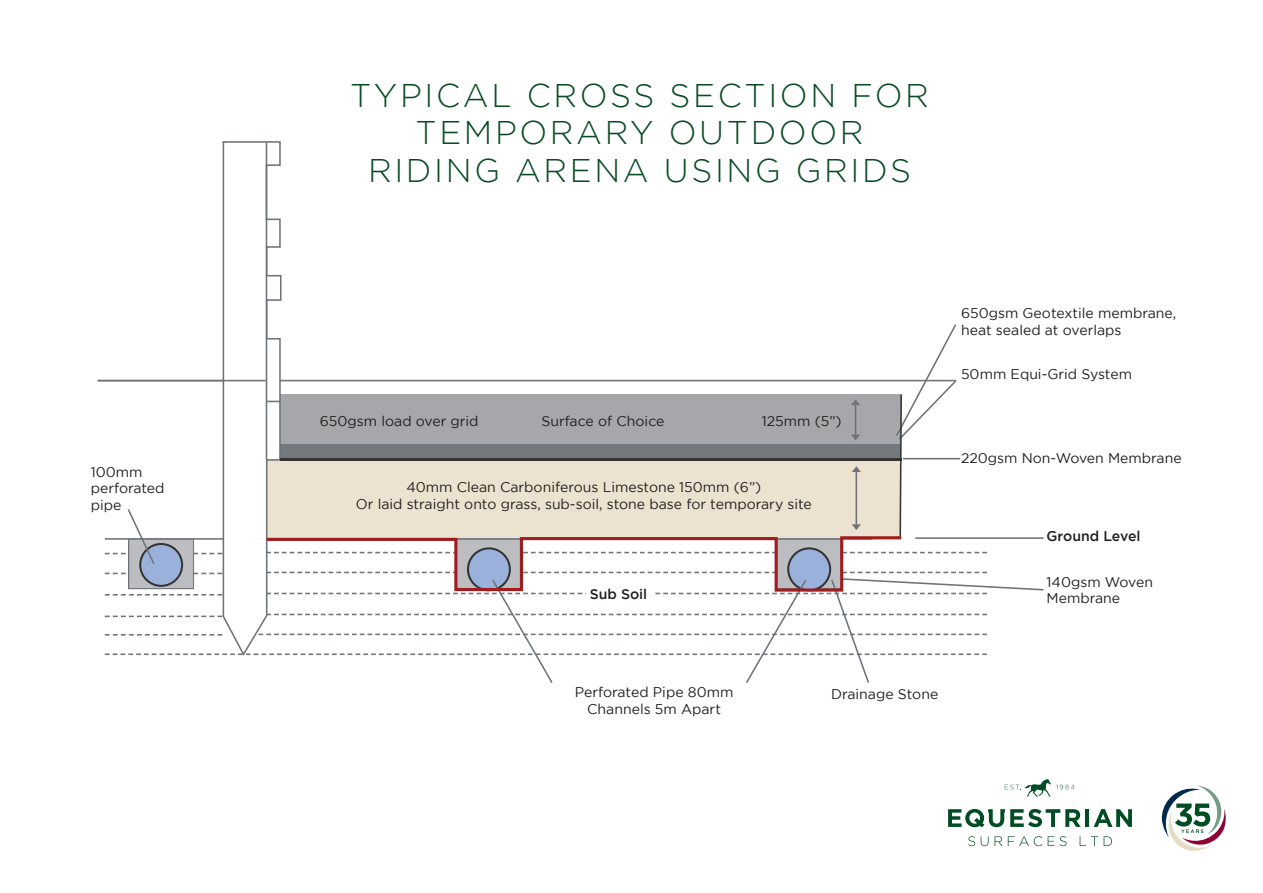
<style>
.page{position:relative;width:1263px;height:893px;background:#fff}
.page>*{position:absolute;margin:0;border:0;box-sizing:border-box;transform-origin:0 0}
.t1{font:300 32.7px/37.5px "Gotham";letter-spacing:.08em;color:#094b25;text-align:center}
.t2{font:14.1px/16.8px "Gotham";color:#231f20}
.t3{font:500 14.1px "Gotham";color:#231f20}
</style>
<div class="page">
<hr style="left:1085px;top:809px;width:4px;height:18px;background:#004c23">
<svg style="left:1094px;top:809px;width:38px;height:18px"></svg>
<svg style="left:968px;top:836px;width:7px;height:10px"></svg>
<svg style="left:981px;top:836px;width:7px;height:10px"></svg>
<svg style="left:994px;top:836px;width:8px;height:10px"></svg>
<svg style="left:1008px;top:836px;width:34px;height:10px"></svg>
<svg style="left:1048px;top:836px;width:18px;height:10px"></svg>
<svg style="left:1080px;top:836px;width:18px;height:10px"></svg>
<svg style="left:1104px;top:836px;width:8px;height:10px"></svg>
<svg style="left:948px;top:809px;width:133px;height:18px"></svg>
<svg style="left:1005px;top:779px;width:69px;height:18px"></svg>
<svg style="left:1162px;top:785px;width:64px;height:66px"></svg>
<hr style="left:98px;top:380px;width:168px;height:1px;background:#6e7378">
<svg style="left:105px;top:141px;width:939px;height:542px"></svg>
<p class="t2" style="left:91px;top:463px;width:75px">100mm perforated pipe</p>
<p class="t1" style="left:350px;top:76px;width:580px">TYPICAL CROSS SECTION FOR<br>TEMPORARY OUTDOOR<br>RIDING ARENA USING GRIDS</p>
<p class="t2" style="left:320px;top:412px;width:160px">650gsm load over grid</p>
<p class="t2" style="left:541px;top:412px;width:125px">Surface of Choice</p>
<p class="t2" style="left:762px;top:412px;width:81px">125mm (5”)</p>
<p class="t2" style="left:356px;top:478px;width:458px;text-align:center">40mm Clean Carboniferous Limestone 150mm (6”)<br>Or laid straight onto grass, sub-soil, stone base for temporary site</p>
<p class="t3" style="left:590px;top:585px;width:59px">Sub Soil</p>
<p class="t2" style="left:961px;top:305px;width:217px">650gsm Geotextile membrane, heat sealed at overlaps</p>
<p class="t2" style="left:961px;top:365px;width:173px">50mm Equi-Grid System</p>
<p class="t2" style="left:961px;top:450px;width:222px">220gsm Non-Woven Membrane</p>
<p class="t3" style="left:1046px;top:528px;width:95px">Ground Level</p>
<p class="t2" style="left:1046px;top:573px;width:108px">140gsm Woven<br>Membrane</p>
<p class="t2" style="left:575px;top:683px;width:160px">Perforated Pipe 80mm</p>
<p class="t2" style="left:831px;top:685px;width:109px">Drainage Stone</p>
<p class="t2" style="left:587px;top:700px;width:135px">Channels 5m Apart</p>
</div>
